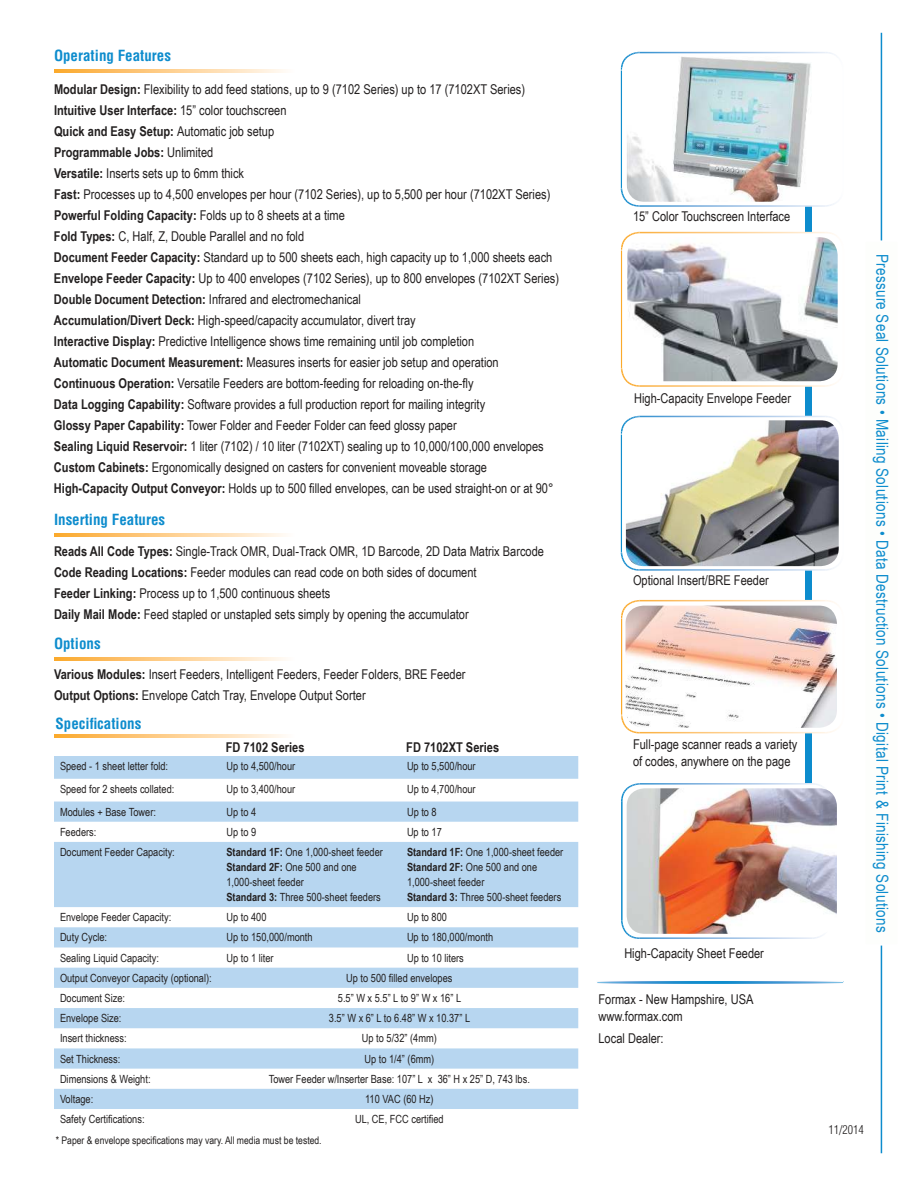
<style>
.page{position:relative;width:918px;height:1188px;background:#fff}
.page>*{position:absolute;margin:0;border:0;box-sizing:border-box;transform-origin:0 0}
.t1{font:16.5px "Arial Narrow";letter-spacing:.02em;color:#0d8ccd}
.t2{font:700 condensed 15px "Helvetica";color:#0d8ccd}
.t3{font:13.5px/21px "Arial Narrow";color:#221f1f}
.t4{font:700 13.5px "Arial Narrow";color:#221f1f}
.t5{font:300 condensed 12px "Helvetica";color:#221f1f}
.t6{font:11.25px/15px "Arial Narrow";color:#221f1f}
.t7{font:10.5px "Arial Narrow";color:#221f1f}
.s1{font-weight:700}
</style>
<div class="page">
<div style="left:805px;top:142px;width:7px;height:761px;background:#0d8ccd"></div>
<div style="left:622px;top:601px;width:221px;height:132px;background:#fff;border-radius:18px"></div>
<svg style="left:621px;top:600px;width:19px;height:19px"></svg>
<img style="left:621px;top:619px;width:1px;height:96px">
<svg style="left:621px;top:715px;width:19px;height:18px"></svg>
<img style="left:640px;top:732px;width:185px;height:2px">
<svg style="left:825px;top:729px;width:11px;height:4px"></svg>
<svg style="left:825px;top:600px;width:12px;height:4px"></svg>
<img style="left:640px;top:600px;width:185px;height:1px">
<img style="left:598px;top:981px;width:245px;height:3px">
<img style="left:54px;top:70px;width:231px;height:3px">
<img style="left:54px;top:734px;width:231px;height:3px">
<div style="left:621px;top:417px;width:222px;height:153px;background:#fff;border-radius:18px"></div>
<svg style="left:621px;top:416px;width:19px;height:19px"></svg>
<img style="left:621px;top:435px;width:1px;height:117px">
<svg style="left:621px;top:552px;width:18px;height:19px"></svg>
<img style="left:639px;top:569px;width:186px;height:2px">
<svg style="left:825px;top:567px;width:10px;height:4px"></svg>
<svg style="left:825px;top:416px;width:10px;height:3px"></svg>
<img style="left:639px;top:416px;width:186px;height:1px">
<div style="left:622px;top:784px;width:208px;height:154px;background:#fff;border-radius:18px"></div>
<svg style="left:621px;top:783px;width:19px;height:19px"></svg>
<img style="left:621px;top:802px;width:2px;height:118px">
<svg style="left:621px;top:920px;width:19px;height:19px"></svg>
<img style="left:640px;top:937px;width:172px;height:2px">
<svg style="left:812px;top:935px;width:11px;height:4px"></svg>
<svg style="left:812px;top:783px;width:12px;height:5px"></svg>
<img style="left:640px;top:783px;width:172px;height:2px">
<div style="left:621px;top:53px;width:222px;height:153px;background:#fff;border-radius:18px"></div>
<svg style="left:621px;top:52px;width:19px;height:19px"></svg>
<img style="left:621px;top:71px;width:1px;height:117px">
<svg style="left:621px;top:188px;width:18px;height:19px"></svg>
<img style="left:639px;top:205px;width:186px;height:2px">
<svg style="left:825px;top:203px;width:10px;height:4px"></svg>
<img style="left:639px;top:52px;width:186px;height:1px">
<div style="left:622px;top:233px;width:221px;height:153px;background:#fff;border-radius:18px"></div>
<svg style="left:621px;top:232px;width:19px;height:19px"></svg>
<img style="left:621px;top:251px;width:1px;height:117px">
<svg style="left:621px;top:368px;width:19px;height:19px"></svg>
<img style="left:640px;top:385px;width:185px;height:2px">
<svg style="left:825px;top:382px;width:12px;height:5px"></svg>
<svg style="left:825px;top:232px;width:12px;height:4px"></svg>
<img style="left:640px;top:232px;width:185px;height:1px">
<svg style="left:54px;top:756px;width:524px;height:353px;fill:#b7d6f0"></svg>
<img style="left:626px;top:54px;width:209px;height:148px">
<img style="left:54px;top:533px;width:231px;height:3px">
<img style="left:54px;top:658px;width:231px;height:3px">
<hr style="left:881px;top:33px;width:1px;height:1120px;background:#0d8ccd">
<img style="left:627px;top:788px;width:210px;height:146px">
<img style="left:626px;top:420px;width:213px;height:146px">
<img style="left:627px;top:237px;width:211px;height:144px">
<img style="left:626px;top:606px;width:211px;height:122px">
<p class="t2" style="left:54px;top:50px;width:119px">Operating Features</p>
<p class="t3" style="left:54px;top:78px;width:507px"><span class="s1">Modular Design:</span> Flexibility to add feed stations, up to 9 (7102 Series) up to 17 (7102XT Series)<br><span class="s1">Intuitive User Interface:</span> 15” color touchscreen<br><span class="s1">Quick and Easy Setup:</span> Automatic job setup<br><span class="s1">Programmable Jobs:</span> Unlimited<br><span class="s1">Versatile:</span> Inserts sets up to 6mm thick<br><span class="s1">Fast:</span> Processes up to 4,500 envelopes per hour (7102 Series), up to 5,500 per hour (7102XT Series)<br><span class="s1">Powerful Folding Capacity:</span> Folds up to 8 sheets at a time<br><span class="s1">Fold Types:</span> C, Half, Z, Double Parallel and no fold<br><span class="s1">Document Feeder Capacity:</span> Standard up to 500 sheets each, high capacity up to 1,000 sheets each <span class="s1">Envelope Feeder Capacity:</span> Up to 400 envelopes (7102 Series), up to 800 envelopes (7102XT Series)<br><span class="s1">Double Document Detection:</span> Infrared and electromechanical<br><span class="s1">Accumulation/Divert Deck:</span> High-speed/capacity accumulator, divert tray<br><span class="s1">Interactive Display:</span> Predictive Intelligence shows time remaining until job completion<br><span class="s1">Automatic Document Measurement:</span> Measures inserts for easier job setup and operation <span class="s1">Continuous Operation:</span> Versatile Feeders are bottom-feeding for reloading on-the-ly<br><span class="s1">Data Logging Capability:</span> Software provides a full production report for mailing integrity<br><span class="s1">Glossy Paper Capability:</span> Tower Folder and Feeder Folder can feed glossy paper<br><span class="s1">Sealing Liquid Reservoir:</span> 1 liter (7102) / 10 liter (7102XT) sealing up to 10,000/100,000 envelopes <span class="s1">Custom Cabinets:</span> Ergonomically designed on casters for convenient moveable storage <span class="s1">High-Capacity Output Conveyor:</span> Holds up to 500 i lled envelopes, can be used straight-on or at 90°</p>
<p class="t2" style="left:54px;top:513px;width:113px">Inserting Features</p>
<p class="t3" style="left:54px;top:540px;width:492px"><span class="s1">Reads All Code Types:</span> Single-Track OMR, Dual-Track OMR, 1D Barcode, 2D Data Matrix Barcode <span class="s1">Code Reading Locations:</span> Feeder modules can read code on both sides of document<br><span class="s1">Feeder Linking:</span> Process up to 1,500 continuous sheets<br><span class="s1">Daily Mail Mode:</span> Feed stapled or unstapled sets simply by opening the accumulator</p>
<p class="t2" style="left:54px;top:638px;width:48px">Options</p>
<p class="t3" style="left:54px;top:663px;width:413px"><span class="s1">Various Modules:</span> Insert Feeders, Intelligent Feeders, Feeder Folders, BRE Feeder<br><span class="s1">Output Options:</span> Envelope Catch Tray, Envelope Output Sorter</p>
<p class="t2" style="left:56px;top:718px;width:87px">Specifications</p>
<p class="t4" style="left:226px;top:743px;width:80px">FD 7102 Series</p>
<p class="t4" style="left:406px;top:743px;width:94px">FD 7102XT Series</p>
<p class="t6" style="left:60px;top:758px;width:110px">Speed - 1 sheet letter fold:</p>
<p class="t6" style="left:226px;top:758px;width:70px">Up to 4,500/hour</p>
<p class="t6" style="left:407px;top:758px;width:70px">Up to 5,500/hour</p>
<p class="t6" style="left:60px;top:781px;width:116px">Speed for 2 sheets collated:</p>
<p class="t6" style="left:227px;top:781px;width:70px">Up to 3,400/hour</p>
<p class="t6" style="left:407px;top:781px;width:70px">Up to 4,700/hour</p>
<p class="t6" style="left:60px;top:804px;width:97px">Modules + Base Tower:</p>
<p class="t6" style="left:227px;top:804px;width:31px">Up to 4</p>
<p class="t6" style="left:407px;top:804px;width:31px">Up to 8</p>
<p class="t6" style="left:60px;top:824px;width:38px">Feeders:</p>
<p class="t6" style="left:226px;top:824px;width:31px">Up to 9</p>
<p class="t6" style="left:407px;top:824px;width:36px">Up to 17</p>
<p class="t6" style="left:60px;top:844px;width:116px">Document Feeder Capacity:</p>
<p class="t6" style="left:226px;top:844px;width:158px"><span class="s1">Standard 1F:</span> One 1,000-sheet feeder<br><span class="s1">Standard 2F:</span> One 500 and one<br>1,000-sheet feeder<br><span class="s1">Standard 3:</span> Three 500-sheet feeders</p>
<p class="t6" style="left:407px;top:844px;width:158px"><span class="s1">Standard 1F:</span> One 1,000-sheet feeder<br><span class="s1">Standard 2F:</span> One 500 and one<br>1,000-sheet feeder<br><span class="s1">Standard 3:</span> Three 500-sheet feeders</p>
<p class="t6" style="left:60px;top:909px;width:113px">Envelope Feeder Capacity:</p>
<p class="t6" style="left:227px;top:909px;width:42px">Up to 400</p>
<p class="t6" style="left:407px;top:909px;width:42px">Up to 800</p>
<p class="t6" style="left:60px;top:930px;width:49px">Duty Cycle:</p>
<p class="t6" style="left:227px;top:930px;width:88px">Up to 150,000/month</p>
<p class="t6" style="left:407px;top:930px;width:88px">Up to 180,000/month</p>
<p class="t6" style="left:60px;top:950px;width:100px">Sealing Liquid Capacity:</p>
<p class="t6" style="left:227px;top:950px;width:49px">Up to 1 liter</p>
<p class="t6" style="left:407px;top:950px;width:58px">Up to 10 liters</p>
<p class="t6" style="left:60px;top:970px;width:153px">Output Conveyor Capacity (optional):</p>
<p class="t6" style="left:346px;top:970px;width:108px">Up to 500 illed envelopes</p>
<p class="t6" style="left:60px;top:990px;width:67px">Document Size:</p>
<p class="t6" style="left:338px;top:990px;width:125px">5.5” W x 5.5” L to 9” W x 16” L</p>
<p class="t6" style="left:60px;top:1010px;width:63px">Envelope Size:</p>
<p class="t6" style="left:329px;top:1010px;width:143px">3.5” W x 6” L to 6.48” W x 10.37” L</p>
<p class="t6" style="left:60px;top:1031px;width:68px">Insert thickness:</p>
<p class="t6" style="left:362px;top:1031px;width:76px">Up to 5/32” (4mm)</p>
<p class="t6" style="left:60px;top:1051px;width:62px">Set Thickness:</p>
<p class="t6" style="left:365px;top:1051px;width:71px">Up to 1/4” (6mm)</p>
<p class="t6" style="left:60px;top:1071px;width:92px">Dimensions &amp; Weight:</p>
<p class="t6" style="left:269px;top:1071px;width:263px">Tower Feeder w/Inserter Base: 107” L x 36” H x 25” D, 743 lbs.</p>
<p class="t6" style="left:60px;top:1091px;width:35px">Voltage:</p>
<p class="t6" style="left:365px;top:1091px;width:70px">110 VAC (60 Hz)</p>
<p class="t6" style="left:60px;top:1111px;width:86px">Safety Certiications:</p>
<p class="t6" style="left:355px;top:1111px;width:90px">UL, CE, FCC certiied</p>
<p class="t7" style="left:56px;top:1132px;width:267px">* Paper &amp; envelope speciications may vary. All media must be tested.</p>
<p class="t3" style="left:633px;top:206px;width:159px">15” Color Touchscreen Interface</p>
<p class="t3" style="left:634px;top:387px;width:158px">High-Capacity Envelope Feeder</p>
<p class="t3" style="left:633px;top:570px;width:137px">Optional Insert/BRE Feeder</p>
<p class="t3" style="left:633px;top:736px;width:166px;line-height:16.2px">Full-page scanner reads a variety of codes, anywhere on the page</p>
<p class="t3" style="left:624px;top:942px;width:141px">High-Capacity Sheet Feeder</p>
<p class="t3" style="left:598px;top:991px;width:157px;line-height:16.2px">Formax - New Hampshire, USA www.formax.com</p>
<p class="t3" style="left:598px;top:1028px;width:67px">Local Dealer:</p>
<p class="t1" style="left:895px;top:254px;width:680px;rotate:90deg">Pressure Seal Solutions • Mailing Solutions • Data Destruction Solutions • Digital Print &amp; Finishing Solutions</p>
<p class="t5" style="left:828px;top:1125px;width:37px">11/2014</p>
</div>
